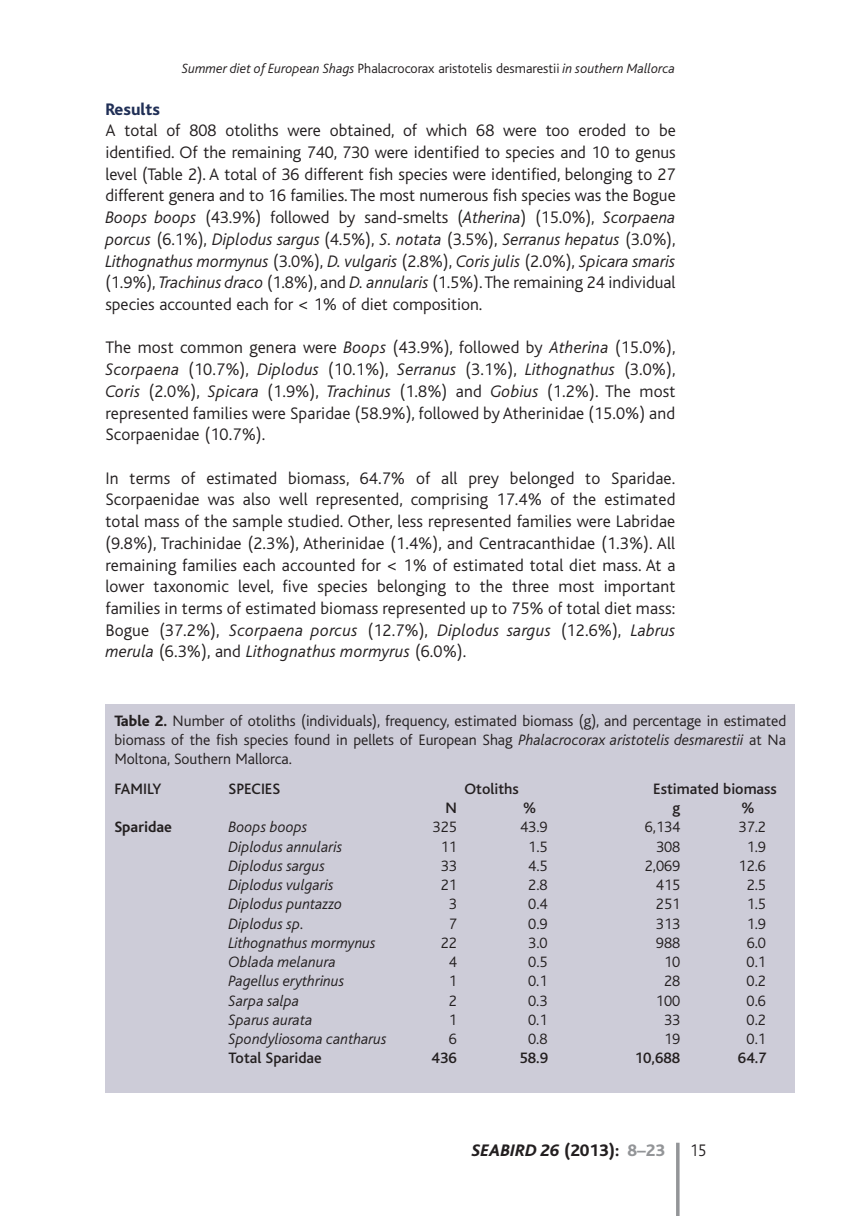
<style>
.page{position:relative;width:844px;height:1216px;background:#fff}
.page>*{position:absolute;margin:0;border:0;box-sizing:border-box;transform-origin:0 0}
.t1{font:300 17.5px/21.7px "Bliss";letter-spacing:.01em;color:#231f20;text-align:justify}
.t2{font:italic 800 17.5px "Bliss";color:#231f20}
.t3{font:800 17.5px "Bliss";color:#202f56}
.t4{font:300 17.5px "Bliss";letter-spacing:.01em;color:#231f20;scale:.9 1}
.t5{font:300 15.75px/19.2px "Bliss";color:#231f20;text-align:justify}
.t6{font:italic 300 15.75px "Bliss";color:#231f20}
.t7{font:500 15.75px "Bliss";color:#231f20}
.t8{font:700 15.75px "Bliss";color:#231f20}
.t9{font:italic 300 14px "Bliss";color:#231f20}
.s1{font-style:normal}
.s2{font-style:italic}
.s3{font-weight:800}
.s4{font-style:normal;color:#939598}
</style>
<div class="page">
<hr style="left:676px;top:1142px;width:3px;height:73px;background:#939598">
<div style="left:106px;top:704px;width:688px;height:388px;background:#cdccd8"></div>
<p class="t9" style="left:182px;top:63px;width:494px">Summer diet of European Shags <span class="s1">Phalacrocorax aristotelis desmarestii</span> in southern Mallorca</p>
<p class="t3" style="left:105px;top:103px;width:56px">Results</p>
<p class="t1" style="left:105px;top:121px;width:571px">A total of 808 otoliths were obtained, of which 68 were too eroded to be identified. Of the remaining 740, 730 were identified to species and 10 to genus level (Table 2). A total of 36 different fish species were identified, belonging to 27 different genera and to 16 families. The most numerous fish species was the Bogue <span class="s2">Boops boops</span> (43.9%) followed by sand-smelts (<span class="s2">Atherina</span>) (15.0%), <span class="s2">Scorpaena porcus</span> (6.1%), <span class="s2">Diplodus sargus</span> (4.5%), <span class="s2">S. notata</span> (3.5%), <span class="s2">Serranus hepatus</span> (3.0%), <span class="s2">Lithognathus mormynus</span> (3.0%), <span class="s2">D. vulgaris</span> (2.8%), <span class="s2">Coris julis</span> (2.0%), <span class="s2">Spicara smaris </span>(1.9%), <span class="s2">Trachinus draco</span> (1.8%), and <span class="s2">D. annularis</span> (1.5%). The remaining 24 individual species accounted each for &lt; 1% of diet composition.</p>
<p class="t1" style="left:105px;top:338px;width:571px">The most common genera were <span class="s2">Boops</span> (43.9%), followed by <span class="s2">Atherina</span> (15.0%), <span class="s2">Scorpaena</span> (10.7%), <span class="s2">Diplodus</span> (10.1%), <span class="s2">Serranus</span> (3.1%), <span class="s2">Lithognathus</span> (3.0%), <span class="s2">Coris</span> (2.0%), <span class="s2">Spicara</span> (1.9%), <span class="s2">Trachinus</span> (1.8%) and <span class="s2">Gobius</span> (1.2%). The most represented families were Sparidae (58.9%), followed by Atherinidae (15.0%) and Scorpaenidae (10.7%).</p>
<p class="t1" style="left:105px;top:469px;width:571px">In terms of estimated biomass, 64.7% of all prey belonged to Sparidae.<br>Scorpaenidae was also well represented, comprising 17.4% of the estimated total mass of the sample studied. Other, less represented families were Labridae (9.8%), Trachinidae (2.3%), Atherinidae (1.4%), and Centracanthidae (1.3%). All remaining families each accounted for &lt; 1% of estimated total diet mass. At a lower taxonomic level, five species belonging to the three most important families in terms of estimated biomass represented up to 75% of total diet mass:<br>Bogue (37.2%), <span class="s2">Scorpaena porcus</span> (12.7%), <span class="s2">Diplodus sargus</span> (12.6%), <span class="s2">Labrus merula</span> (6.3%), and <span class="s2">Lithognathus mormyrus</span> (6.0%).</p>
<p class="t5" style="left:114px;top:712px;width:673px"><span class="s3">Table 2.</span> Number of otoliths (individuals), frequency, estimated biomass (g), and percentage in estimated biomass of the fish species found in pellets of European Shag <span class="s2">Phalacrocorax aristotelis desmarestii</span> at Na Moltona, Southern Mallorca.</p>
<p class="t7" style="left:114px;top:783px;width:49px">FAMILY</p>
<p class="t7" style="left:228px;top:783px;width:53px">SPECIES</p>
<p class="t7" style="left:464px;top:783px;width:56px">Otoliths</p>
<p class="t7" style="left:653px;top:783px;width:125px">Estimated biomass</p>
<p class="t7" style="left:445px;top:802px;width:13px">N</p>
<p class="t7" style="left:522px;top:802px;width:15px">%</p>
<p class="t7" style="left:672px;top:802px;width:9px">g</p>
<p class="t7" style="left:741px;top:802px;width:15px">%</p>
<p class="t8" style="left:114px;top:822px;width:59px">Sparidae</p>
<p class="t6" style="left:228px;top:822px;width:80px">Boops boops</p>
<p class="t5" style="left:432px;top:819px;width:26px">325</p>
<p class="t5" style="left:520px;top:819px;width:29px">43.9</p>
<p class="t5" style="left:644px;top:819px;width:37px">6,134</p>
<p class="t5" style="left:738px;top:819px;width:29px">37.2</p>
<p class="t6" style="left:228px;top:841px;width:115px">Diplodus annularis</p>
<p class="t5" style="left:440px;top:838px;width:18px">11</p>
<p class="t5" style="left:528px;top:838px;width:21px">1.5</p>
<p class="t5" style="left:655px;top:838px;width:26px">308</p>
<p class="t5" style="left:746px;top:838px;width:21px">1.9</p>
<p class="t6" style="left:228px;top:860px;width:98px">Diplodus sargus</p>
<p class="t5" style="left:440px;top:857px;width:18px">33</p>
<p class="t5" style="left:528px;top:857px;width:21px">4.5</p>
<p class="t5" style="left:644px;top:857px;width:37px">2,069</p>
<p class="t5" style="left:738px;top:857px;width:29px">12.6</p>
<p class="t6" style="left:228px;top:879px;width:107px">Diplodus vulgaris</p>
<p class="t5" style="left:440px;top:876px;width:18px">21</p>
<p class="t5" style="left:528px;top:876px;width:21px">2.8</p>
<p class="t5" style="left:655px;top:876px;width:26px">415</p>
<p class="t5" style="left:746px;top:876px;width:21px">2.5</p>
<p class="t6" style="left:228px;top:899px;width:115px">Diplodus puntazzo</p>
<p class="t5" style="left:448px;top:896px;width:10px">3</p>
<p class="t5" style="left:528px;top:896px;width:21px">0.4</p>
<p class="t5" style="left:655px;top:896px;width:26px">251</p>
<p class="t5" style="left:746px;top:896px;width:21px">1.5</p>
<p class="t6" style="left:228px;top:918px;width:77px">Diplodus sp.</p>
<p class="t5" style="left:448px;top:915px;width:10px">7</p>
<p class="t5" style="left:528px;top:915px;width:21px">0.9</p>
<p class="t5" style="left:655px;top:915px;width:26px">313</p>
<p class="t5" style="left:746px;top:915px;width:21px">1.9</p>
<p class="t6" style="left:228px;top:937px;width:149px">Lithognathus mormynus</p>
<p class="t5" style="left:440px;top:934px;width:18px">22</p>
<p class="t5" style="left:528px;top:934px;width:21px">3.0</p>
<p class="t5" style="left:655px;top:934px;width:26px">988</p>
<p class="t5" style="left:746px;top:934px;width:21px">6.0</p>
<p class="t6" style="left:228px;top:956px;width:109px">Oblada melanura</p>
<p class="t5" style="left:448px;top:953px;width:10px">4</p>
<p class="t5" style="left:528px;top:953px;width:21px">0.5</p>
<p class="t5" style="left:664px;top:953px;width:18px">10</p>
<p class="t5" style="left:746px;top:953px;width:21px">0.1</p>
<p class="t6" style="left:228px;top:975px;width:117px">Pagellus erythrinus</p>
<p class="t5" style="left:448px;top:973px;width:10px">1</p>
<p class="t5" style="left:528px;top:973px;width:21px">0.1</p>
<p class="t5" style="left:664px;top:973px;width:18px">28</p>
<p class="t5" style="left:746px;top:973px;width:21px">0.2</p>
<p class="t6" style="left:228px;top:995px;width:72px">Sarpa salpa</p>
<p class="t5" style="left:448px;top:992px;width:10px">2</p>
<p class="t5" style="left:528px;top:992px;width:21px">0.3</p>
<p class="t5" style="left:655px;top:992px;width:26px">100</p>
<p class="t5" style="left:746px;top:992px;width:21px">0.6</p>
<p class="t6" style="left:228px;top:1014px;width:85px">Sparus aurata</p>
<p class="t5" style="left:448px;top:1011px;width:10px">1</p>
<p class="t5" style="left:528px;top:1011px;width:21px">0.1</p>
<p class="t5" style="left:664px;top:1011px;width:18px">33</p>
<p class="t5" style="left:746px;top:1011px;width:21px">0.2</p>
<p class="t6" style="left:228px;top:1033px;width:160px">Spondyliosoma cantharus</p>
<p class="t5" style="left:448px;top:1030px;width:10px">6</p>
<p class="t5" style="left:528px;top:1030px;width:21px">0.8</p>
<p class="t5" style="left:663px;top:1030px;width:18px">19</p>
<p class="t5" style="left:746px;top:1030px;width:21px">0.1</p>
<p class="t7" style="left:228px;top:1052px;width:95px">Total Sparidae</p>
<p class="t7" style="left:431px;top:1052px;width:27px">436</p>
<p class="t7" style="left:519px;top:1052px;width:30px">58.9</p>
<p class="t7" style="left:634px;top:1052px;width:47px">10,688</p>
<p class="t7" style="left:737px;top:1052px;width:30px">64.7</p>
<p class="t2" style="left:472px;top:1144px;width:195px">SEABIRD 26 <span class="s1">(2013):</span> <span class="s4">8–23</span></p>
<p class="t4" style="left:690px;top:1144px;width:20px">15</p>
</div>
